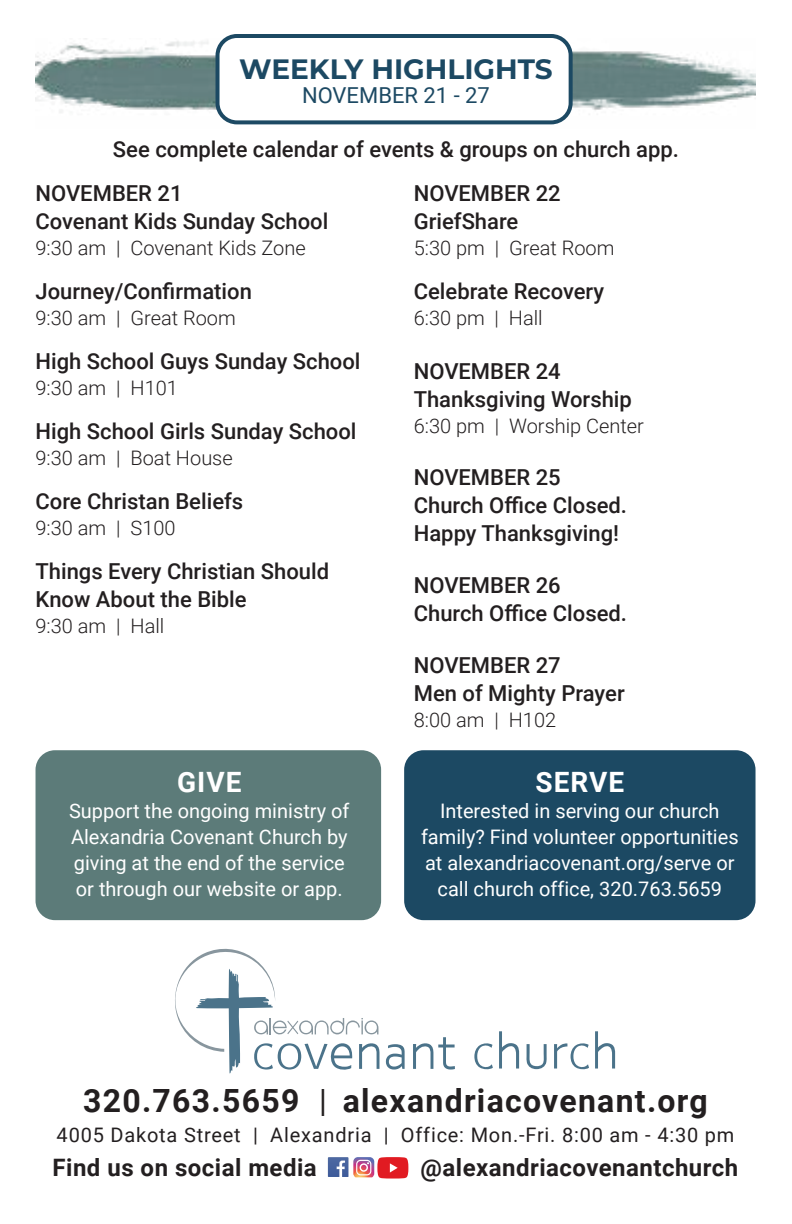
<style>
.page{position:relative;width:792px;height:1224px;background:#fff}
.page>*{position:absolute;margin:0;border:0;box-sizing:border-box;transform-origin:0 0}
.t1{font:700 32px "Roboto";letter-spacing:.04em;color:#231f20}
.t2{font:700 28px "Montserrat";color:#1c4963}
.t3{font:700 28px "Roboto";letter-spacing:.035em;color:#fff}
.t4{font:700 24px "Roboto";letter-spacing:.02em;color:#231f20}
.t5{font:500 22px/28px "Roboto";color:#231f20}
.t6{font:22px "Roboto";color:#1c4963}
.t7{font:20px/26px "Roboto";color:#fff}
.t8{font:300 20px "Roboto";color:#231f20}
.t9{font:20px "Roboto";letter-spacing:.04em;color:#231f20}
.s1{font-weight:400}
</style>
<div class="page">
<div style="left:36px;top:750px;width:345px;height:170px;background:#5c7b79;border-radius:19px"></div>
<div style="left:404px;top:750px;width:352px;height:170px;background:#1c4963;border-radius:19px"></div>
<img style="left:36px;top:38px;width:720px;height:87px">
<svg style="left:328px;top:1157px;width:80px;height:21px"></svg>
<div style="left:218px;top:36px;width:353px;height:86px;background:#fff;border-radius:19px"></div>
<div style="left:216px;top:34px;width:357px;height:90px;border:4px solid #1c4963;border-radius:19px"></div>
<svg style="left:474px;top:1043px;width:19px;height:27px"></svg>
<svg style="left:499px;top:1031px;width:20px;height:38px"></svg>
<svg style="left:595px;top:1031px;width:20px;height:38px"></svg>
<svg style="left:526px;top:1044px;width:21px;height:25px"></svg>
<svg style="left:554px;top:1043px;width:35px;height:27px"></svg>
<svg style="left:386px;top:1044px;width:19px;height:26px"></svg>
<svg style="left:413px;top:1037px;width:42px;height:33px"></svg>
<svg style="left:175px;top:949px;width:204px;height:125px"></svg>
<p class="t2" style="left:239px;top:49px;width:315px">WEEKLY HIGHLIGHTS</p>
<p class="t6" style="left:302px;top:80px;width:189px">NOVEMBER 21 - 27</p>
<p class="t5" style="left:113px;top:134px;width:568px">See complete calendar of events &amp; groups on church app.</p>
<p class="t5" style="left:36px;top:178px;width:294px">NOVEMBER 21<br>Covenant Kids Sunday School</p>
<p class="t8" style="left:36px;top:234px;width:272px">9:30 am | Covenant Kids Zone</p>
<p class="t5" style="left:36px;top:276px;width:218px">Journey/Confirmation</p>
<p class="t8" style="left:36px;top:304px;width:202px">9:30 am | Great Room</p>
<p class="t5" style="left:36px;top:346px;width:327px">High School Guys Sunday School</p>
<p class="t8" style="left:36px;top:374px;width:144px">9:30 am | H101</p>
<p class="t5" style="left:36px;top:416px;width:323px">High School Girls Sunday School</p>
<p class="t8" style="left:36px;top:444px;width:199px">9:30 am | Boat House</p>
<p class="t5" style="left:36px;top:486px;width:209px">Core Christan Beliefs</p>
<p class="t8" style="left:36px;top:514px;width:142px">9:30 am | S100</p>
<p class="t5" style="left:36px;top:556px;width:295px">Things Every Christian Should<br>Know About the Bible</p>
<p class="t8" style="left:36px;top:612px;width:130px">9:30 am | Hall</p>
<p class="t3" style="left:177px;top:763px;width:66px">GIVE</p>
<p class="t7" style="left:69px;top:797px;width:282px">Support the ongoing ministry of<br>Alexandria Covenant Church by giving at the end of the service or through our website or app.</p>
<p class="t5" style="left:414px;top:178px;width:148px">NOVEMBER 22<br>GriefShare</p>
<p class="t8" style="left:414px;top:234px;width:202px">5:30 pm | Great Room</p>
<p class="t5" style="left:414px;top:276px;width:192px">Celebrate Recovery</p>
<p class="t8" style="left:414px;top:304px;width:130px">6:30 pm | Hall</p>
<p class="t5" style="left:414px;top:356px;width:220px">NOVEMBER 24<br>Thanksgiving Worship</p>
<p class="t8" style="left:414px;top:412px;width:232px">6:30 pm | Worship Center</p>
<p class="t5" style="left:414px;top:462px;width:215px">NOVEMBER 25<br>Church Office Closed.<br>Happy Thanksgiving!</p>
<p class="t5" style="left:414px;top:570px;width:215px">NOVEMBER 26<br>Church Office Closed.</p>
<p class="t5" style="left:414px;top:650px;width:212px">NOVEMBER 27<br>Men of Mighty Prayer</p>
<p class="t8" style="left:414px;top:706px;width:144px">8:00 am | H102</p>
<p class="t3" style="left:536px;top:763px;width:90px">SERVE</p>
<p class="t7" style="left:421px;top:797px;width:319px;text-align:center">Interested in serving our church family? Find volunteer opportunities at alexandriacovenant.org/serve or call church office, 320.763.5659</p>
<h1 class="t1" style="left:83px;top:1078px;width:626px">320.763.5659 <span class="s1">|</span> alexandriacovenant.org</h1>
<p class="t9" style="left:57px;top:1121px;width:679px">4005 Dakota Street | Alexandria | Office: Mon.-Fri. 8:00 am - 4:30 pm</p>
<p class="t4" style="left:53px;top:1151px;width:266px">Find us on social media</p>
<p class="t4" style="left:421px;top:1151px;width:319px">@alexandriacovenantchurch</p>
</div>
